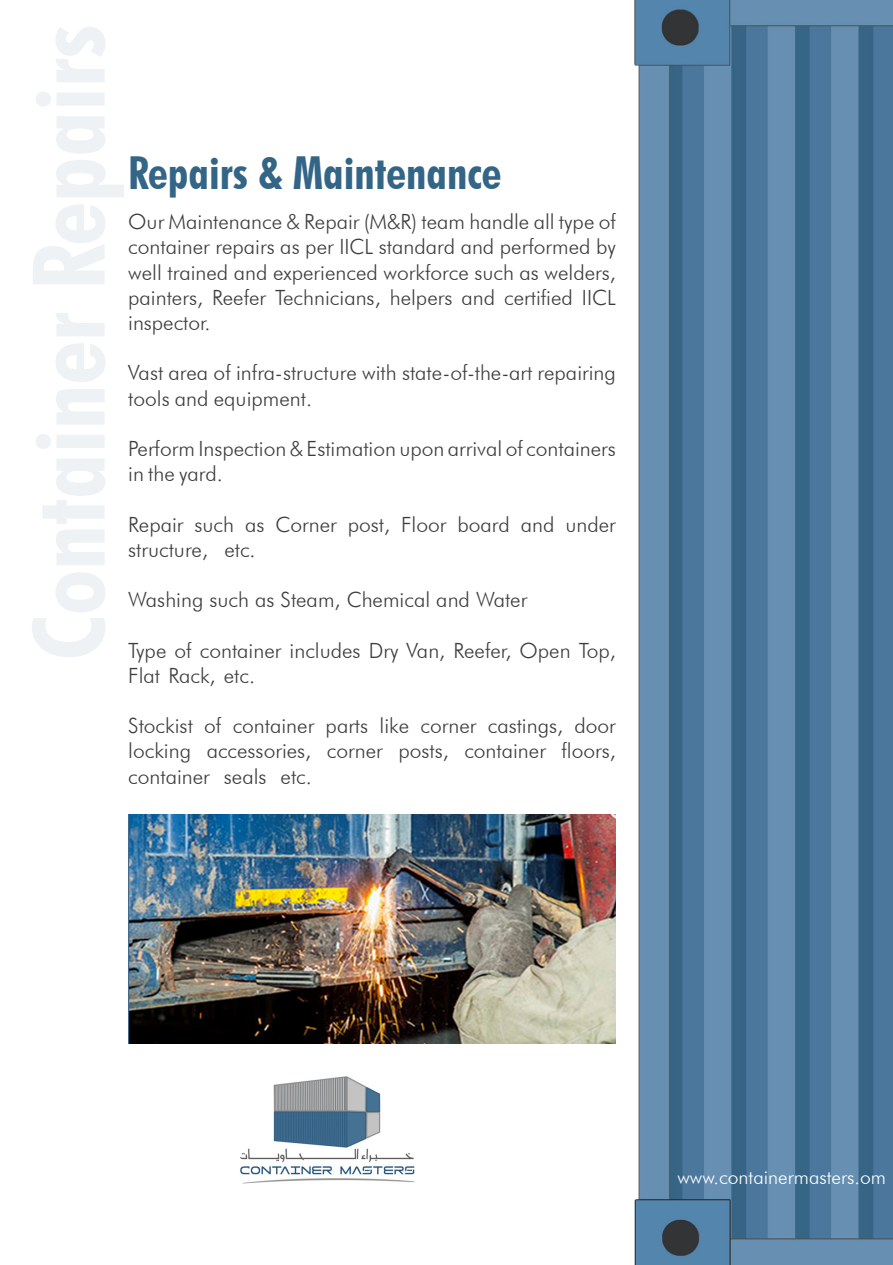
<style>
.page{position:relative;width:893px;height:1265px;background:#fff}
.page>*{position:absolute;margin:0;border:0;box-sizing:border-box;transform-origin:0 0}
.Header_Mix_page{font:700 condensed 45.5px "Futura BT";color:#336586}
.t1{font:300 21px/25.2px "Futura BT";color:#3e3e3f}
.t2{font:300 19.25px "Futura BT";color:#fff}
</style>
<div class="page">
<img style="left:634px;top:0;width:259px;height:1265px">
<img style="left:240px;top:1076px;width:175px;height:108px">
<img style="left:128px;top:815px;width:488px;height:229px">
<p class="Header_Mix_page" style="left:128px;top:145px;width:375px">Repairs &amp; Maintenance</p>
<p class="t1" style="left:128px;top:209px;width:489px;text-align:justify">Our Maintenance &amp; Repair (M&amp;R) team handle all type of container repairs as per IICL standard and performed by well trained and experienced workforce such as welders, painters, Reefer Technicians, helpers and certified IICL inspector.</p>
<p class="t1" style="left:128px;top:360px;width:489px">Vast area of infra-structure with state-of-the-art repairing tools and equipment.</p>
<p class="t1" style="left:128px;top:436px;width:489px">Perform Inspection &amp; Estimation upon arrival of containers in the yard.</p>
<p class="t1" style="left:128px;top:511px;width:489px">Repair such as Corner post, Floor board and under structure, etc.</p>
<p class="t1" style="left:128px;top:587px;width:401px">Washing such as Steam, Chemical and Water</p>
<p class="t1" style="left:128px;top:637px;width:489px">Type of container includes Dry Van, Reefer, Open Top,<br>Flat Rack, etc.</p>
<p class="t1" style="left:128px;top:713px;width:489px;text-align:justify">Stockist of container parts like corner castings, door locking accessories, corner posts, container floors, container seals etc.</p>
<p class="t2" style="left:677px;top:1166px;width:210px">www.containermasters.om</p>
</div>
